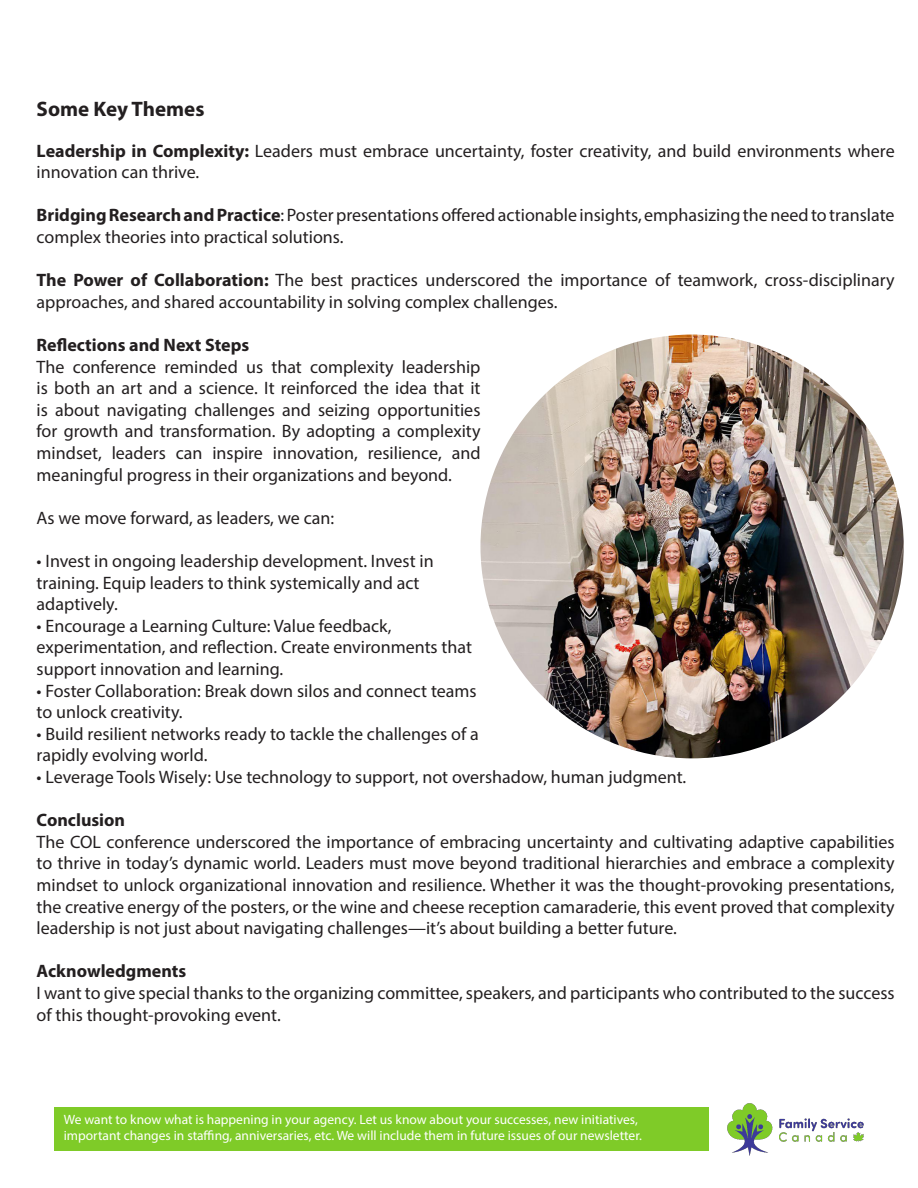
<style>
.page{position:relative;width:918px;height:1188px;background:#fff}
.page>*{position:absolute;margin:0;border:0;box-sizing:border-box;transform-origin:0 0}
.t1{font:700 21px "Myriad Pro";color:#231f20}
.t2{font:18px/21.6px "Myriad Pro";color:#231f20}
.t3{font:700 18px "Myriad Pro";color:#231f20}
.t4{font:13.5px/16.2px "Myriad Pro";color:#fff}
.s1{font-weight:700}
</style>
<div class="page">
<div style="left:54px;top:1108px;width:654px;height:43px;background:#7fcb28"></div>
<img style="left:728px;top:1104px;width:136px;height:51px">
<img style="left:480px;top:335px;width:424px;height:423px;border-radius:212px">
<p class="t1" style="left:37px;top:95px;width:169px">Some Key Themes</p>
<p class="t2" style="left:37px;top:139px;width:860px"><span class="s1">Leadership in Complexity:</span> Leaders must embrace uncertainty, foster creativity, and build environments where innovation can thrive.</p>
<p class="t2" style="left:37px;top:204px;width:859px"><span class="s1">Bridging Research and Practice</span>: Poster presentations offered actionable insights, emphasizing the need to translate complex theories into practical solutions.</p>
<p class="t2" style="left:37px;top:269px;width:859px"><span class="s1">The Power of Collaboration:</span> The best practices underscored the importance of teamwork, cross-disciplinary approaches, and shared accountability in solving complex challenges.</p>
<p class="t3" style="left:37px;top:333px;width:214px">Reflections and Next Steps</p>
<p class="t2" style="left:37px;top:355px;width:445px;text-align:justify">The conference reminded us that complexity leadership is both an art and a science. It reinforced the idea that it is about navigating challenges and seizing opportunities for growth and transformation. By adopting a complexity mindset, leaders can inspire innovation, resilience, and meaningful progress in their organizations and beyond.</p>
<p class="t2" style="left:37px;top:507px;width:299px">As we move forward, as leaders, we can:</p>
<p class="t2" style="left:37px;top:550px;width:399px">• Invest in ongoing leadership development. Invest in training. Equip leaders to think systemically and act adaptively.</p>
<p class="t2" style="left:37px;top:615px;width:437px">• Encourage a Learning Culture: Value feedback, experimentation, and reflection. Create environments that support innovation and learning.</p>
<p class="t2" style="left:37px;top:679px;width:442px">• Foster Collaboration: Break down silos and connect teams to unlock creativity.</p>
<p class="t2" style="left:37px;top:723px;width:444px">• Build resilient networks ready to tackle the challenges of a rapidly evolving world.</p>
<p class="t2" style="left:37px;top:766px;width:651px">• Leverage Tools Wisely: Use technology to support, not overshadow, human judgment.</p>
<p class="t3" style="left:37px;top:808px;width:90px">Conclusion</p>
<p class="t2" style="left:37px;top:831px;width:860px;text-align:justify">The COL conference underscored the importance of embracing uncertainty and cultivating adaptive capabilities to thrive in today’s dynamic world. Leaders must move beyond traditional hierarchies and embrace a complexity mindset to unlock organizational innovation and resilience. Whether it was the thought-provoking presentations, the creative energy of the posters, or the wine and cheese reception camaraderie, this event proved that complexity leadership is not just about navigating challenges—it’s about building a better future.</p>
<p class="t3" style="left:37px;top:960px;width:151px">Acknowledgments</p>
<p class="t2" style="left:37px;top:982px;width:860px">I want to give special thanks to the organizing committee, speakers, and participants who contributed to the success</p>
<p class="t2" style="left:37px;top:1003px;width:246px">of this thought-provoking event.</p>
<p class="t4" style="left:64px;top:1111px;width:580px">We want to know what is happening in your agency. Let us know about your successes, new initiatives, important changes in staffing, anniversaries, etc. We will include them in future issues of our newsletter.</p>
</div>
